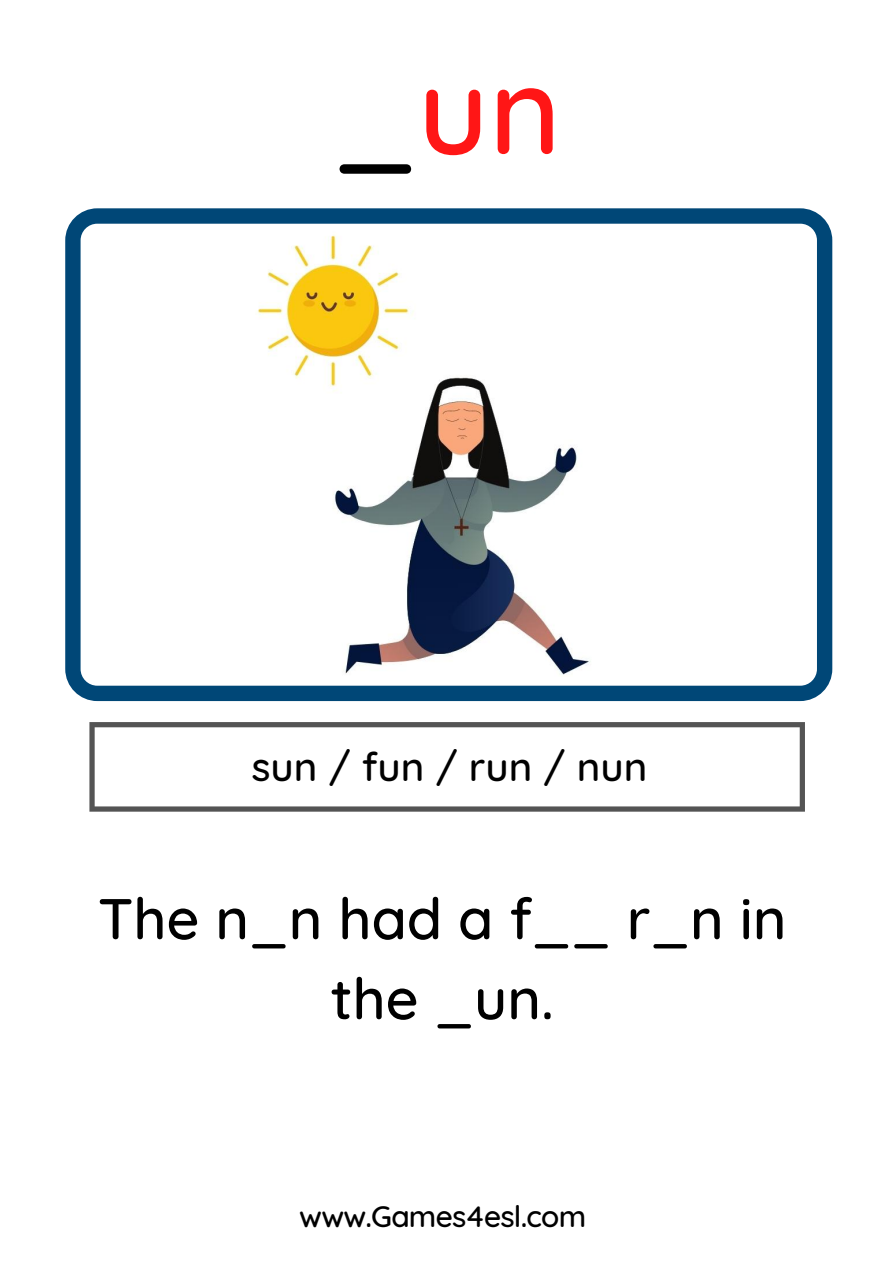
<style>
.page{position:relative;width:894px;height:1264px;background:#fff}
.page>*{position:absolute;margin:0;border:0;box-sizing:border-box;transform-origin:0 0}
.t1{font:500 122.85px "Quicksand";color:#ff1616}
.t2{font:500 57.45px/79.9px "Quicksand";color:#000;text-align:center}
.t3{font:500 40.2px "Quicksand";color:#000}
.t4{font:500 30px "Quicksand";letter-spacing:-.025em;color:#000}
.s1{color:#000}
</style>
<div class="page">
<svg style="left:65px;top:208px;width:767px;height:493px"></svg>
<svg style="left:89px;top:722px;width:715px;height:89px"></svg>
<img style="left:255px;top:232px;width:374px;height:444px">
<h1 class="t1" style="left:333px;top:31px;width:230px"><span class="s1">_</span>un</h1>
<p class="t3" style="left:251px;top:740px;width:397px">sun / fun / run / nun</p>
<p class="t2" style="left:98px;top:877px;width:690px">The n_n had a f__ r_n in the _un.</p>
<p class="t4" style="left:299px;top:1196px;width:288px">www.Games4esl.com</p>
</div>
